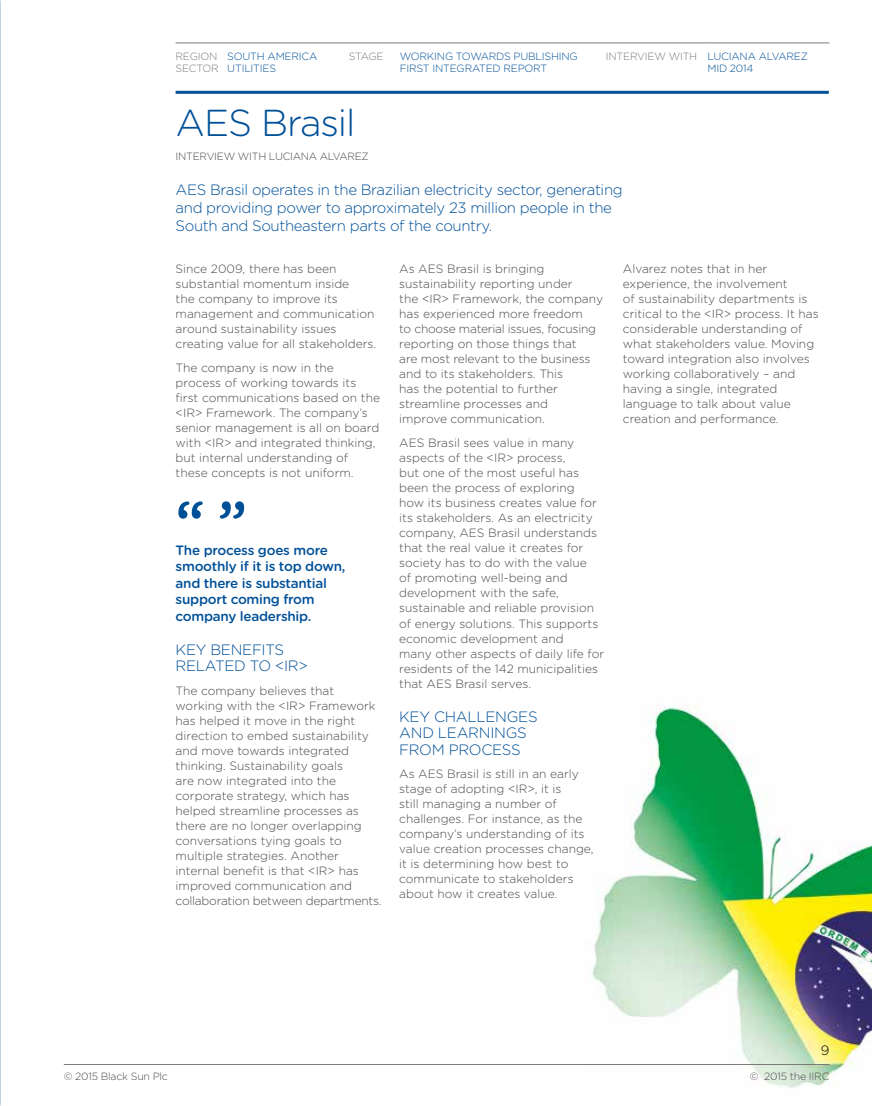
<style>
.page{position:relative;width:872px;height:1106px;background:#fff}
.page>*{position:absolute;margin:0;border:0;box-sizing:border-box;transform-origin:0 0}
.t1{font:700 52.5px "Gotham Rounded";color:#005098}
.t2{font:300 37.5px "Gotham Rounded";letter-spacing:-.03em;color:#005098}
.t3{font:300 15px/16.5px "Gotham Rounded";letter-spacing:-.025em;color:#005098}
.t4{font:500 13.5px/16.5px "Gotham Rounded";letter-spacing:-.02em;color:#005098}
.t5{font:300 13.5px "Gotham Rounded";color:#000}
.t6{font:300 12px/15px "Gotham Rounded";color:#4a4a49}
.t7{font:300 10.5px/12px "Gotham Rounded";letter-spacing:-.02em;color:#005098}
.t8{font:300 10.5px "Gotham Rounded";letter-spacing:-.025em;color:#4a4a49}
.t9{font:300 10.5px/12px "Gotham Rounded";letter-spacing:-.02em;color:#7c7b7b}
.s1{color:#7c7b7b}
</style>
<div class="page">
<img style="left:0;top:553px;width:1px;height:553px">
<img style="left:592px;top:704px;width:280px;height:384px">
<hr style="left:176px;top:91px;width:652px;height:3px;background:#005098">
<hr style="left:176px;top:43px;width:51px;height:1px;background:#7c7b7b">
<hr style="left:227px;top:43px;width:122px;height:1px;background:#7c7b7b">
<hr style="left:349px;top:43px;width:51px;height:1px;background:#7c7b7b">
<hr style="left:400px;top:43px;width:206px;height:1px;background:#7c7b7b">
<hr style="left:606px;top:43px;width:101px;height:1px;background:#7c7b7b">
<hr style="left:707px;top:43px;width:122px;height:1px;background:#7c7b7b">
<hr style="left:64px;top:1064px;width:765px;height:1px;background:#7c7b7b">
<p class="t9" style="left:176px;top:50px;width:45px">REGION<br>SECTOR</p>
<p class="t7" style="left:227px;top:50px;width:91px">SOUTH AMERICA<br>UTILITIES</p>
<p class="t9" style="left:349px;top:50px;width:36px">STAGE</p>
<p class="t7" style="left:400px;top:50px;width:179px">WORKING TOWARDS PUBLISHING<br>FIRST INTEGRATED REPORT</p>
<p class="t7" style="left:707px;top:50px;width:102px;text-indent:-102px"><span class="s1">INTERVIEW WITH</span> LUCIANA ALVAREZ<br>MID 2014</p>
<h2 class="t2" style="left:176px;top:98px;width:181px">AES Brasil</h2>
<p class="t8" style="left:176px;top:149px;width:195px">INTERVIEW WITH LUCIANA ALVAREZ</p>
<p class="t3" style="left:176px;top:180px;width:448px;line-height:18px">AES Brasil operates in the Brazilian electricity sector, generating and providing power to approximately 23 million people in the<br>South and Southeastern parts of the country.</p>
<p class="t6" style="left:176px;top:261px;width:202px">Since 2009, there has been substantial momentum inside<br>the company to improve its management and communication around sustainability issues creating value for all stakeholders.</p>
<p class="t6" style="left:176px;top:360px;width:206px">The company is now in the process of working towards its first communications based on the &lt;IR&gt; Framework. The company’s senior management is all on board with &lt;IR&gt; and integrated thinking, but internal understanding of these concepts is not uniform.</p>
<h1 class="t1" style="left:176px;top:481px;width:73px">“ ”</h1>
<p class="t4" style="left:176px;top:541px;width:171px">The process goes more smoothly if it is top down, and there is substantial support coming from company leadership.</p>
<p class="t3" style="left:176px;top:640px;width:134px">KEY BENEFITS<br>RELATED TO &lt;IR&gt;</p>
<p class="t6" style="left:176px;top:682px;width:208px">The company believes that working with the &lt;IR&gt; Framework has helped it move in the right direction to embed sustainability and move towards integrated thinking. Sustainability goals<br>are now integrated into the corporate strategy, which has helped streamline processes as there are no longer overlapping conversations tying goals to multiple strategies. Another internal benefit is that &lt;IR&gt; has improved communication and collaboration between departments.</p>
<p class="t6" style="left:399px;top:261px;width:205px">As AES Brasil is bringing sustainability reporting under<br>the &lt;IR&gt; Framework, the company has experienced more freedom<br>to choose material issues, focusing reporting on those things that<br>are most relevant to the business and to its stakeholders. This<br>has the potential to further streamline processes and<br>improve communication.</p>
<p class="t6" style="left:399px;top:435px;width:206px">AES Brasil sees value in many aspects of the &lt;IR&gt; process,<br>but one of the most useful has been the process of exploring<br>how its business creates value for its stakeholders. As an electricity company, AES Brasil understands that the real value it creates for society has to do with the value<br>of promoting well-being and development with the safe, sustainable and reliable provision of energy solutions. This supports economic development and<br>many other aspects of daily life for residents of the 142 municipalities that AES Brasil serves.</p>
<p class="t3" style="left:399px;top:707px;width:140px">KEY CHALLENGES<br>AND LEARNINGS<br>FROM PROCESS</p>
<p class="t6" style="left:399px;top:765px;width:196px">As AES Brasil is still in an early stage of adopting &lt;IR&gt;, it is<br>still managing a number of challenges. For instance, as the company’s understanding of its value creation processes change, it is determining how best to communicate to stakeholders about how it creates value.</p>
<p class="t6" style="left:623px;top:261px;width:197px">Alvarez notes that in her experience, the involvement<br>of sustainability departments is critical to the &lt;IR&gt; process. It has considerable understanding of what stakeholders value. Moving toward integration also involves working collaboratively – and having a single, integrated language to talk about value creation and performance.</p>
<p class="t5" style="left:820px;top:1041px;width:10px">9</p>
<p class="t8" style="left:64px;top:1069px;width:106px">© 2015 Black Sun Plc</p>
<p class="t8" style="left:750px;top:1069px;width:81px">© 2015 the IIRC</p>
</div>
